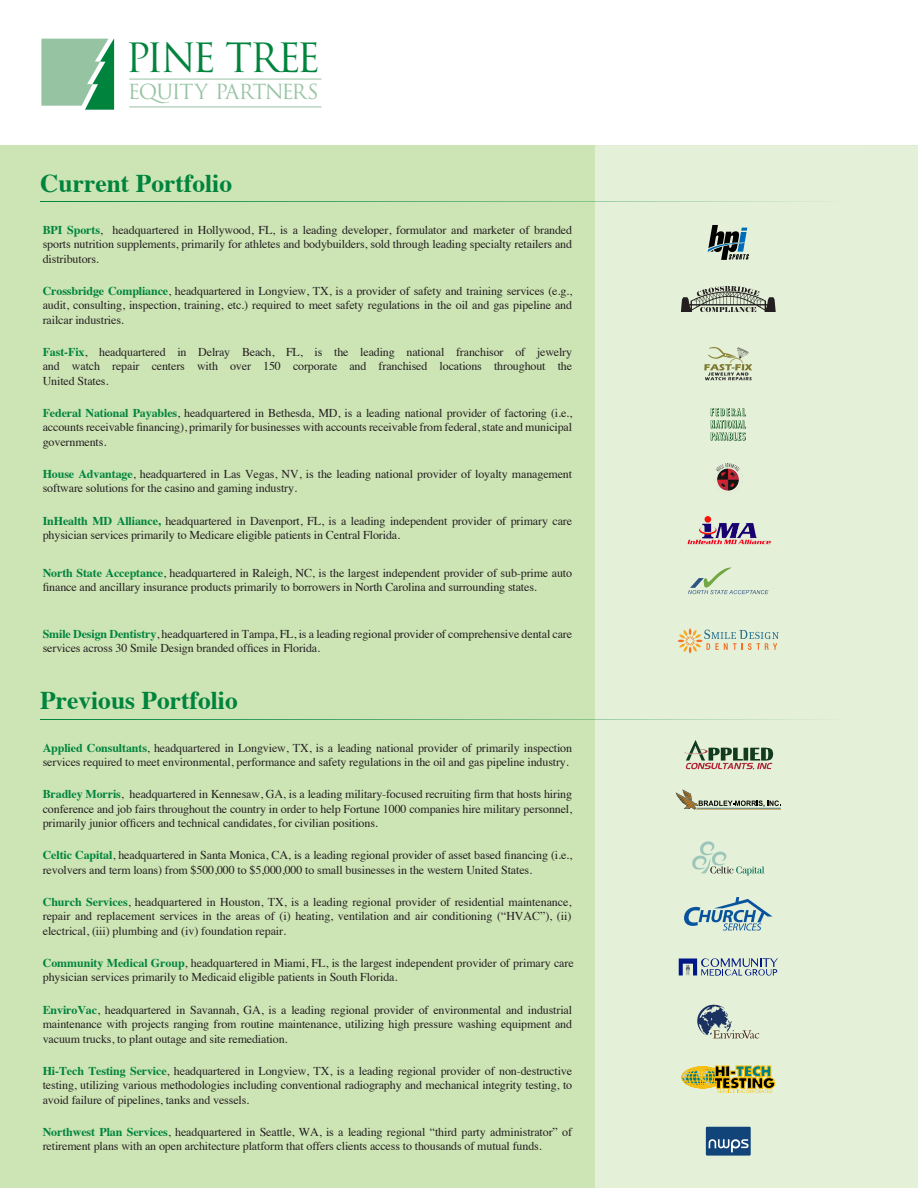
<style>
.page{position:relative;width:918px;height:1188px;background:#fff}
.page>*{position:absolute;margin:0;border:0;box-sizing:border-box;transform-origin:0 0}
.t1{font:39.3px "Trajan Pro";letter-spacing:-.08em;color:#00843d}
.t2{font:700 25.5px "Times";color:#00843d}
.t3{font:20.25px "Trajan Pro";letter-spacing:-.06em;color:#96c3a2}
.t4{font:12px/14.4px "Times";letter-spacing:-.01em;color:#231f20;text-align:justify}
.s1{font-weight:700;color:#00843d}
</style>
<div class="page">
<div style="left:0;top:145px;width:918px;height:1043px;background:#cde4b5"></div>
<div style="left:595px;top:145px;width:323px;height:1043px;background:#e4f0d8"></div>
<svg style="left:41px;top:38px;width:73px;height:72px;background:#83bd98"></svg>
<hr style="left:129px;top:79px;width:192px;height:1px;background:#96c3a2">
<hr style="left:129px;top:106px;width:192px;height:1px;background:#96c3a2">
<svg style="left:711px;top:408px;width:35px;height:33px"></svg>
<svg style="left:684px;top:897px;width:89px;height:34px"></svg>
<svg style="left:697px;top:1004px;width:62px;height:35px"></svg>
<svg style="left:704px;top:347px;width:48px;height:33px"></svg>
<div style="left:706px;top:1127px;width:45px;height:29px;background:#114478"></div>
<svg style="left:709px;top:1139px;width:40px;height:13px"></svg>
<svg style="left:684px;top:740px;width:90px;height:30px"></svg>
<svg style="left:692px;top:841px;width:72px;height:34px"></svg>
<svg style="left:688px;top:567px;width:81px;height:27px"></svg>
<svg style="left:676px;top:789px;width:105px;height:21px"></svg>
<hr style="left:40px;top:201px;width:803px;height:1px;background:#00843d">
<hr style="left:40px;top:719px;width:803px;height:1px;background:#00843d">
<svg style="left:682px;top:1066px;width:93px;height:27px"></svg>
<svg style="left:708px;top:225px;width:41px;height:35px"></svg>
<svg style="left:679px;top:958px;width:99px;height:18px"></svg>
<svg style="left:681px;top:286px;width:95px;height:26px"></svg>
<svg style="left:678px;top:629px;width:101px;height:24px"></svg>
<img style="left:715px;top:464px;width:28px;height:29px">
<img style="left:687px;top:516px;width:84px;height:28px">
<p class="t1" style="left:125px;top:32px;width:197px">PINE TREE</p>
<p class="t3" style="left:128px;top:79px;width:193px">EQUITY PARTNERS</p>
<p class="t2" style="left:40px;top:159px;width:193px">Current Portfolio</p>
<p class="t4" style="left:43px;top:222px;width:531px"><span class="s1">BPI Sports</span>, headquartered in Hollywood, FL, is a leading developer, formulator and marketer of branded sports nutrition supplements, primarily for athletes and bodybuilders, sold through leading specialty retailers and distributors.</p>
<p class="t4" style="left:43px;top:283px;width:531px"><span class="s1">Crossbridge Compliance</span>, headquartered in Longview, TX, is a provider of safety and training services (e.g., audit, consulting, inspection, training, etc.) required to meet safety regulations in the oil and gas pipeline and railcar industries.</p>
<p class="t4" style="left:43px;top:344px;width:531px"><span class="s1">Fast-Fix</span>, headquartered in Delray Beach, FL, is the leading national franchisor of jewelry and watch repair centers with over 150 corporate and franchised locations throughout the United States.</p>
<p class="t4" style="left:43px;top:405px;width:531px"><span class="s1">Federal National Payables</span>, headquartered in Bethesda, MD, is a leading national provider of factoring (i.e., accounts receivable financing), primarily for businesses with accounts receivable from federal, state and municipal governments.</p>
<p class="t4" style="left:43px;top:466px;width:531px"><span class="s1">House Advantage</span>, headquartered in Las Vegas, NV, is the leading national provider of loyalty management software solutions for the casino and gaming industry.</p>
<p class="t4" style="left:43px;top:512px;width:531px"><span class="s1">InHealth MD Alliance,</span> headquartered in Davenport, FL, is a leading independent provider of primary care physician services primarily to Medicare eligible patients in Central Florida.</p>
<p class="t4" style="left:43px;top:564px;width:531px"><span class="s1">North State Acceptance</span>, headquartered in Raleigh, NC, is the largest independent provider of sub-prime auto finance and ancillary insurance products primarily to borrowers in North Carolina and surrounding states.</p>
<p class="t4" style="left:43px;top:625px;width:531px"><span class="s1">Smile Design Dentistry</span>, headquartered in Tampa, FL, is a leading regional provider of comprehensive dental care services across 30 Smile Design branded offices in Florida.</p>
<p class="t2" style="left:40px;top:676px;width:199px">Previous Portfolio</p>
<p class="t4" style="left:43px;top:740px;width:531px"><span class="s1">Applied Consultants</span>, headquartered in Longview, TX, is a leading national provider of primarily inspection services required to meet environmental, performance and safety regulations in the oil and gas pipeline industry.</p>
<p class="t4" style="left:43px;top:786px;width:531px"><span class="s1">Bradley Morris</span>, headquartered in Kennesaw, GA, is a leading military-focused recruiting firm that hosts hiring conference and job fairs throughout the country in order to help Fortune 1000 companies hire military personnel, primarily junior officers and technical candidates, for civilian positions.</p>
<p class="t4" style="left:43px;top:847px;width:531px"><span class="s1">Celtic Capital</span>, headquartered in Santa Monica, CA, is a leading regional provider of asset based financing (i.e., revolvers and term loans) from $500,000 to $5,000,000 to small businesses in the western United States.</p>
<p class="t4" style="left:43px;top:894px;width:530px"><span class="s1">Church Services</span>, headquartered in Houston, TX, is a leading regional provider of residential maintenance, repair and replacement services in the areas of (i) heating, ventilation and air conditioning (“HVAC”), (ii) electrical, (iii) plumbing and (iv) foundation repair.</p>
<p class="t4" style="left:43px;top:955px;width:533px"><span class="s1">Community Medical Group</span>, headquartered in Miami, FL, is the largest independent provider of primary care physician services primarily to Medicaid eligible patients in South Florida.</p>
<p class="t4" style="left:43px;top:1001px;width:531px"><span class="s1">EnviroVac</span>, headquartered in Savannah, GA, is a leading regional provider of environmental and industrial maintenance with projects ranging from routine maintenance, utilizing high pressure washing equipment and vacuum trucks, to plant outage and site remediation.</p>
<p class="t4" style="left:43px;top:1062px;width:531px"><span class="s1">Hi-Tech Testing Service</span>, headquartered in Longview, TX, is a leading regional provider of non-destructive testing, utilizing various methodologies including conventional radiography and mechanical integrity testing, to avoid failure of pipelines, tanks and vessels.</p>
<p class="t4" style="left:43px;top:1123px;width:531px"><span class="s1">Northwest Plan Services</span>, headquartered in Seattle, WA, is a leading regional “third party administrator” of retirement plans with an open architecture platform that offers clients access to thousands of mutual funds.</p>
</div>
